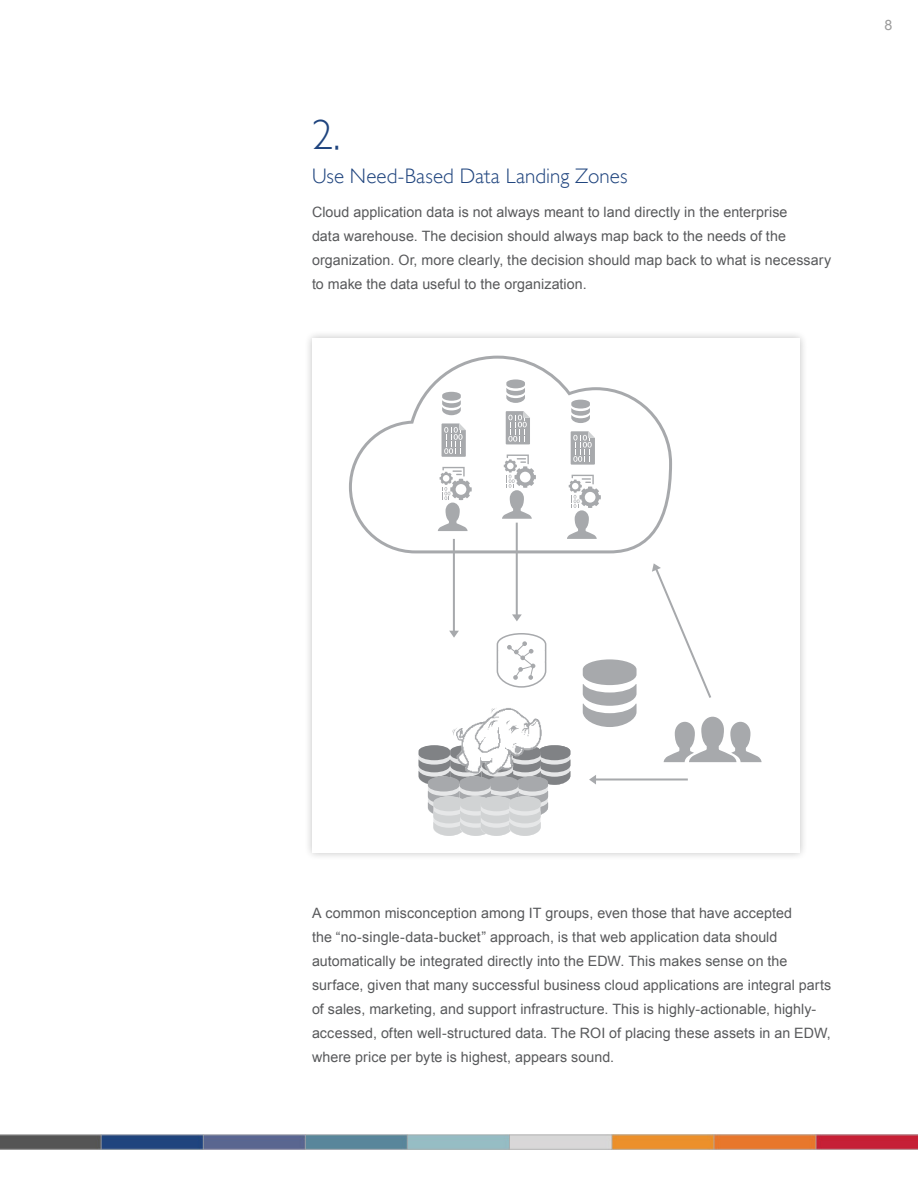
<style>
.page{position:relative;width:918px;height:1188px;background:#fff}
.page>*{position:absolute;margin:0;border:0;box-sizing:border-box;transform-origin:0 0}
.t1{font:300 42px "Gill Sans";color:#1f447e}
.t2{font:300 21px "Gill Sans";letter-spacing:.005em;color:#1f447e}
.t3{font:14.25px/24px "Arial";letter-spacing:.005em;color:#58595b}
.t4{font:14.25px "Arial";color:#9b9b9b}
</style>
<div class="page">
<img style="left:0;top:1134px;width:918px;height:15px">
<div style="left:303px;top:329px;width:504px;height:532px;background:#000;opacity:.25"></div>
<div style="left:312px;top:338px;width:487px;height:515px;background:#fff"></div>
<svg style="left:349px;top:355px;width:323px;height:200px"></svg>
<svg style="left:583px;top:659px;width:54px;height:68px"></svg>
<svg style="left:496px;top:633px;width:51px;height:55px"></svg>
<svg style="left:664px;top:717px;width:98px;height:45px"></svg>
<svg style="left:571px;top:431px;width:24px;height:34px"></svg>
<svg style="left:571px;top:400px;width:19px;height:23px"></svg>
<svg style="left:567px;top:475px;width:34px;height:64px"></svg>
<svg style="left:506px;top:411px;width:24px;height:33px"></svg>
<svg style="left:506px;top:379px;width:19px;height:24px"></svg>
<svg style="left:502px;top:455px;width:34px;height:64px"></svg>
<svg style="left:442px;top:423px;width:24px;height:34px"></svg>
<svg style="left:442px;top:392px;width:19px;height:23px"></svg>
<svg style="left:438px;top:467px;width:34px;height:64px"></svg>
<hr style="left:453px;top:539px;width:2px;height:93px;background:#a7a9ac">
<svg style="left:449px;top:631px;width:10px;height:7px"></svg>
<hr style="left:516px;top:523px;width:2px;height:92px;background:#a7a9ac">
<svg style="left:512px;top:614px;width:10px;height:7px"></svg>
<hr style="left:595px;top:778px;width:93px;height:3px;background:#a7a9ac">
<svg style="left:589px;top:775px;width:7px;height:10px"></svg>
<svg style="left:652px;top:563px;width:59px;height:135px"></svg>
<svg style="left:418px;top:745px;width:152px;height:91px"></svg>
<img style="left:441px;top:708px;width:113px;height:73px">
<h1 class="t1" style="left:312px;top:111px;width:30px">2.</h1>
<h2 class="t2" style="left:312px;top:164px;width:317px">Use Need-Based Data Landing Zones</h2>
<p class="t3" style="left:312px;top:201px;width:521px">Cloud application data is not always meant to land directly in the enterprise<br>data warehouse. The decision should always map back to the needs of the organization. Or, more clearly, the decision should map back to what is necessary to make the data useful to the organization.</p>
<p class="t4" style="left:885px;top:15px;width:9px">8</p>
<p class="t3" style="left:312px;top:901px;width:521px">A common misconception among IT groups, even those that have accepted<br>the “no-single-data-bucket” approach, is that web application data should automatically be integrated directly into the EDW. This makes sense on the surface, given that many successful business cloud applications are integral parts of sales, marketing, and support infrastructure. This is highly-actionable, highly&shy;accessed, often well-structured data. The ROI of placing these assets in an EDW, where price per byte is highest, appears sound.</p>
</div>
